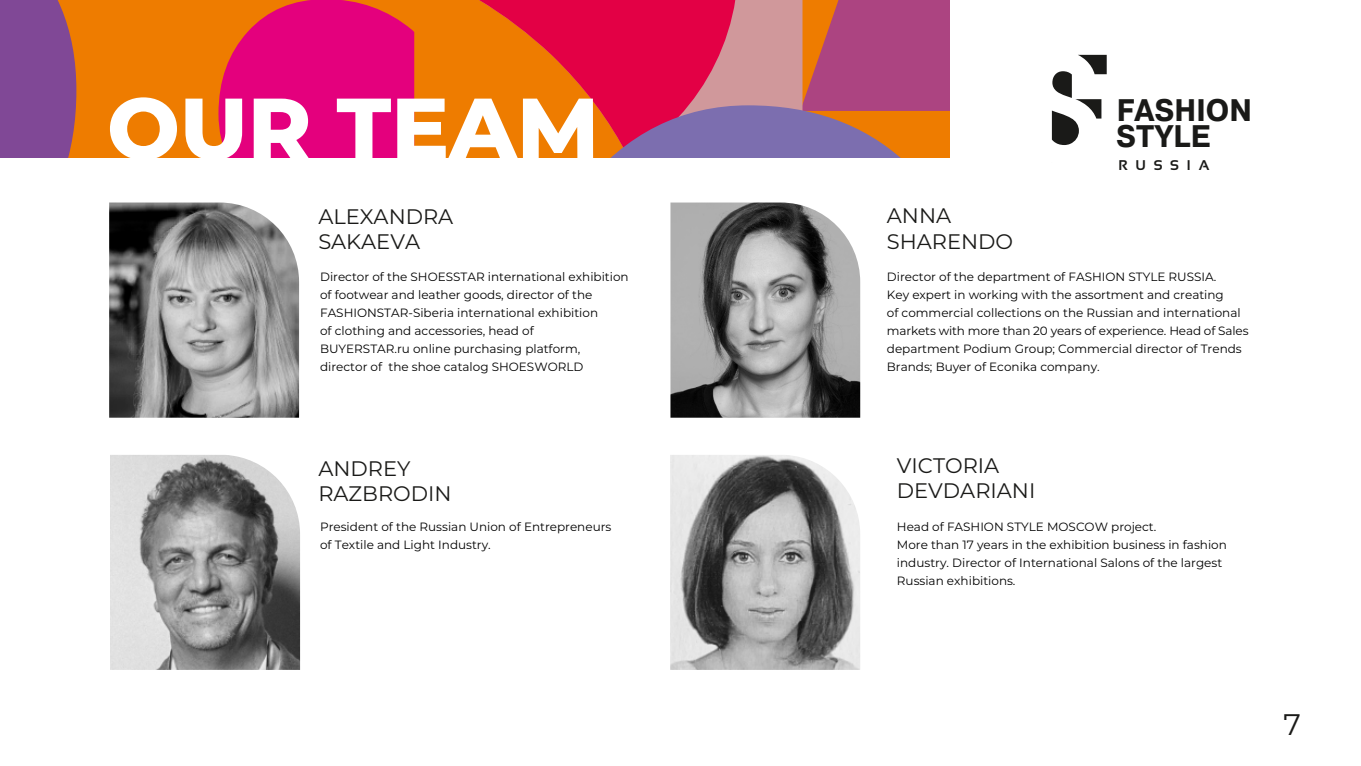
<style>
.page{position:relative;width:1361px;height:766px;background:#fff}
.page>*{position:absolute;margin:0;border:0;box-sizing:border-box;transform-origin:0 0}
.t1{font:800 86.1px "Montserrat";color:#fff}
.t2{font:700 30.3px/26.1px "Artsans C";color:#1a1a18}
.t3{font:29.7px "Montserrat";color:#1a1a18}
.t4{font:21px/25.2px "Montserrat";color:#1a1a18}
.t5{font:700 14.1px "Sansation";letter-spacing:.57em;color:#1a1a18}
.t6{font:12px/18px "Montserrat";color:#000}
</style>
<div class="page">
<div style="left:1px;top:0;width:948px;height:157px;background:#ee7c00"></div>
<div style="left:1px;top:0;width:75px;height:158px;background:#804896"></div>
<svg style="left:218px;top:0;width:196px;height:157px;background:#e50f6d"></svg>
<svg style="left:479px;top:0;width:470px;height:157px"></svg>
<svg style="left:1052px;top:55px;width:54px;height:90px"></svg>
<img style="left:109px;top:202px;width:190px;height:215px">
<img style="left:670px;top:202px;width:190px;height:215px">
<img style="left:670px;top:455px;width:190px;height:214px">
<img style="left:110px;top:455px;width:190px;height:214px">
<h1 class="t1" style="left:107px;top:65px;width:493px">OUR TEAM</h1>
<h3 class="t4" style="left:318px;top:203px;width:136px">ALEXANDRA<br>SAKAEVA</h3>
<h3 class="t4" style="left:887px;top:202px;width:128px">ANNA<br>SHARENDO</h3>
<h2 class="t2" style="left:1116px;top:98px;width:137px">FASHION<br>STYLE</h2>
<p class="t5" style="left:1118px;top:157px;width:93px">RUSSIA</p>
<p class="t6" style="left:320px;top:267px;width:310px">Director of the SHOESSTAR international exhibition of footwear and leather goods, director of the FASHIONSTAR-Siberia international exhibition<br>of clothing and accessories, head of<br>BUYERSTAR.ru online purchasing platform, director of the shoe catalog SHOESWORLD</p>
<p class="t6" style="left:887px;top:267px;width:363px">Director of the department of FASHION STYLE RUSSIA.<br>Key expert in working with the assortment and creating<br>of commercial collections on the Russian and international markets with more than 20 years of experience. Head of Sales department Podium Group; Commercial director of Trends Brands; Buyer of Econika company.</p>
<h3 class="t4" style="left:318px;top:455px;width:135px">ANDREY<br>RAZBRODIN</h3>
<h3 class="t4" style="left:897px;top:452px;width:140px">VICTORIA<br>DEVDARIANI</h3>
<p class="t6" style="left:320px;top:517px;width:293px">President of the Russian Union of Entrepreneurs of Textile and Light Industry.</p>
<p class="t6" style="left:897px;top:517px;width:331px">Head of FASHION STYLE MOSCOW project.<br>More than 17 years in the exhibition business in fashion industry. Director of International Salons of the largest Russian exhibitions.</p>
<h3 class="t3" style="left:1283px;top:703px;width:19px">7</h3>
</div>
